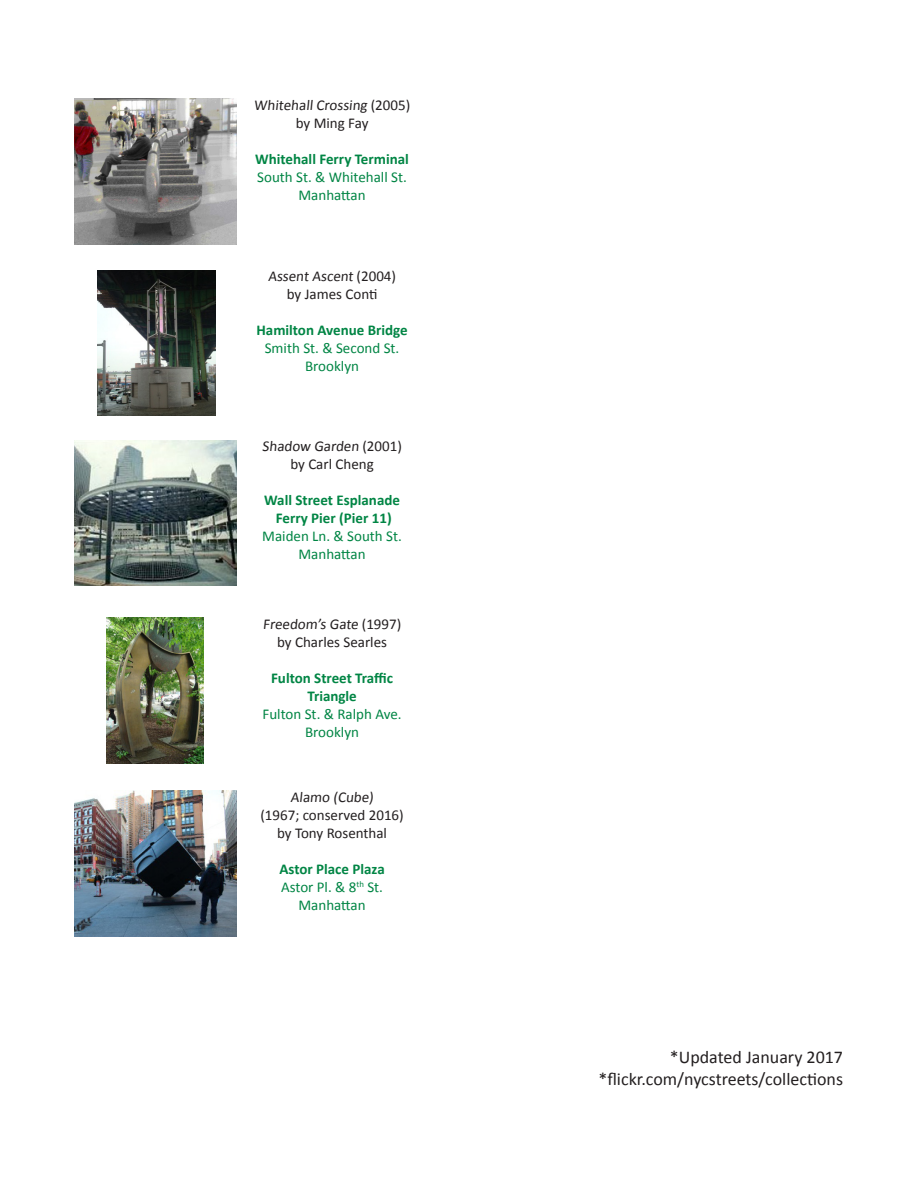
<style>
.page{position:relative;width:918px;height:1188px;background:#fff}
.page>*{position:absolute;margin:0;border:0;box-sizing:border-box;transform-origin:0 0}
.t1{font:18px "Calibri";color:#231f20}
.t2{font:15px/18px "Calibri";color:#008544;text-align:center}
.t3{font:15px "Calibri";color:#231f20}
.t4{font:700 15px "Calibri";color:#008544}
.s1{font-weight:700}
</style>
<div class="page">
<img style="left:74px;top:98px;width:162px;height:146px">
<img style="left:98px;top:270px;width:118px;height:146px">
<img style="left:74px;top:440px;width:162px;height:146px">
<img style="left:106px;top:618px;width:98px;height:146px">
<img style="left:74px;top:791px;width:162px;height:146px">
<p class="t3" style="left:254px;top:95px;width:158px">Whitehall Crossing (2005)</p>
<p class="t3" style="left:296px;top:113px;width:74px">by Ming Fay</p>
<p class="t2" style="left:255px;top:150px;width:155px"><span class="s1">Whitehall Ferry Terminal<br></span>South St. &amp; Whitehall St.<br>Manhattan</p>
<p class="t3" style="left:268px;top:267px;width:130px">Assent Ascent (2004)</p>
<p class="t3" style="left:287px;top:285px;width:92px">by James Conti</p>
<p class="t4" style="left:256px;top:321px;width:153px">Hamilton Avenue Bridge</p>
<p class="t2" style="left:265px;top:339px;width:136px">Smith St. &amp; Second St.<br>Brooklyn</p>
<p class="t3" style="left:262px;top:437px;width:141px">Shadow Garden (2001)</p>
<p class="t3" style="left:290px;top:455px;width:85px">by Carl Cheng</p>
<p class="t4" style="left:264px;top:491px;width:137px">Wall Street Esplanade</p>
<p class="t2" style="left:262px;top:509px;width:141px"><span class="s1">Ferry Pier (Pier 11)<br></span>Maiden Ln. &amp; South St.<br>Manhattan</p>
<p class="t3" style="left:263px;top:614px;width:140px">Freedom’s Gate (1997)</p>
<p class="t3" style="left:277px;top:632px;width:111px">by Charles Searles</p>
<p class="t4" style="left:271px;top:668px;width:124px">Fulton Street Traffic</p>
<p class="t4" style="left:307px;top:686px;width:51px">Triangle</p>
<p class="t2" style="left:263px;top:705px;width:141px">Fulton St. &amp; Ralph Ave.<br>Brooklyn</p>
<p class="t3" style="left:291px;top:788px;width:86px">Alamo (Cube)</p>
<p class="t3" style="left:260px;top:806px;width:145px">(1967; conserved 2016)</p>
<p class="t3" style="left:277px;top:824px;width:111px">by Tony Rosenthal</p>
<p class="t4" style="left:279px;top:859px;width:107px">Astor Place Plaza</p>
<p class="t2" style="left:281px;top:878px;width:103px">Astor Pl. &amp; 8<sup>th</sup> St.</p>
<p class="t2" style="left:298px;top:896px;width:69px">Manhattan</p>
<p class="t1" style="left:670px;top:1046px;width:175px">*Updated January 2017</p>
<p class="t1" style="left:598px;top:1067px;width:246px">*flickr.com/nycstreets/collections</p>
</div>
